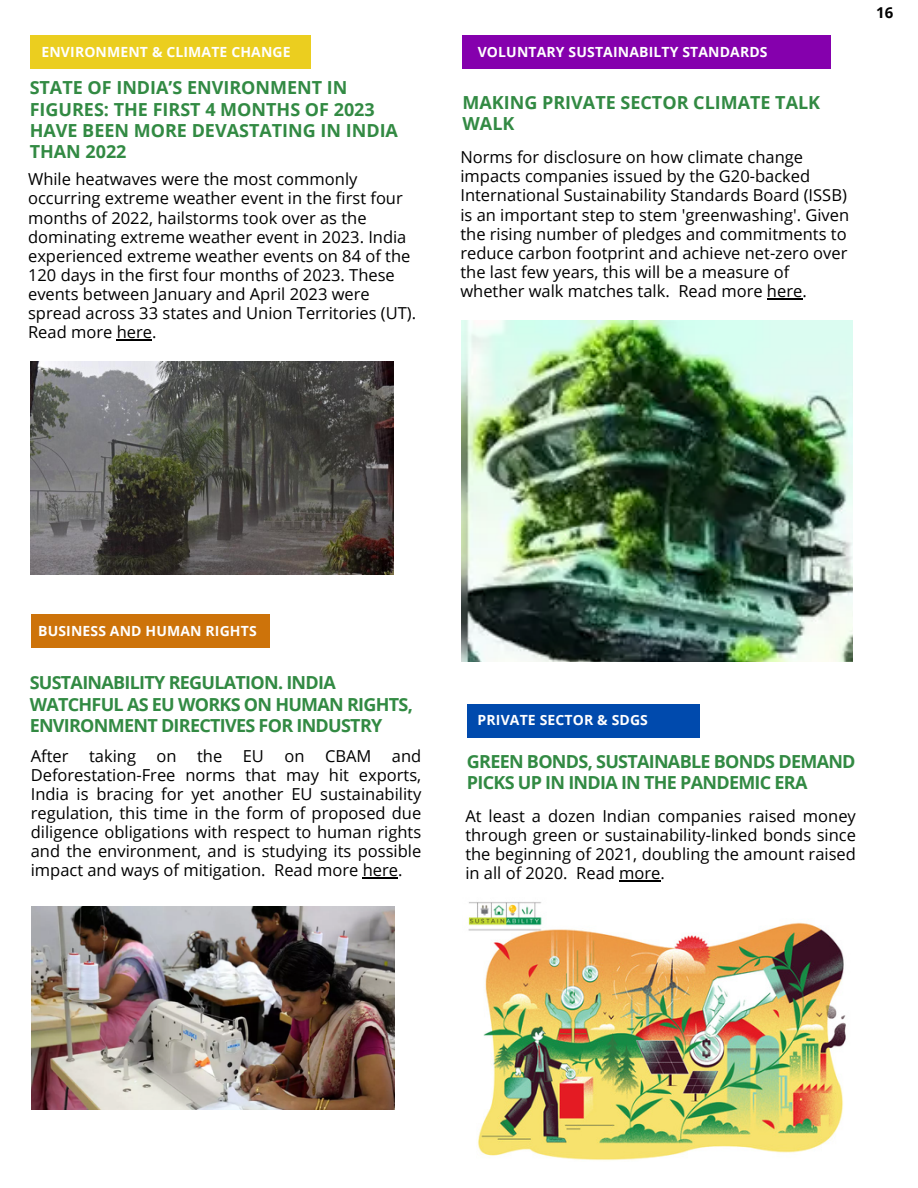
<style>
.page{position:relative;width:918px;height:1188px;background:#fff}
.page>*{position:absolute;margin:0;border:0;box-sizing:border-box;transform-origin:0 0}
.t1{font:700 18px/21.3px "Open Sans";letter-spacing:-.04em;color:#328a43}
.t2{font:700 18px/21.3px "Open Sans";color:#328a43}
.t3{font:16.5px/19.2px "Open Sans";color:#000;text-align:justify}
.t4{font:700 15px "Open Sans";color:#000}
.t5{font:700 13.95px "Open Sans";letter-spacing:.01em;color:#fff}
</style>
<div class="page">
<img style="left:30px;top:362px;width:364px;height:213px">
<div style="left:30px;top:36px;width:281px;height:33px;background:#ebce1f"></div>
<img style="left:468px;top:902px;width:378px;height:259px">
<div style="left:467px;top:704px;width:233px;height:33px;background:#004aad"></div>
<hr style="left:619px;top:880px;width:42px;height:1px;background:#000">
<div style="left:463px;top:36px;width:368px;height:33px;background:#8500ad"></div>
<img style="left:462px;top:321px;width:390px;height:341px">
<div style="left:31px;top:615px;width:239px;height:33px;background:#cd730a"></div>
<img style="left:32px;top:906px;width:362px;height:204px">
<hr style="left:117px;top:339px;width:35px;height:2px;background:#000">
<hr style="left:767px;top:298px;width:35px;height:1px;background:#000">
<hr style="left:363px;top:877px;width:35px;height:2px;background:#000">
<p class="t5" style="left:42px;top:42px;width:251px">ENVIRONMENT &amp; CLIMATE CHANGE</p>
<p class="t2" style="left:30px;top:77px;width:370px">STATE OF INDIA’S ENVIRONMENT IN<br>FIGURES: THE FIRST 4 MONTHS OF 2023<br>HAVE BEEN MORE DEVASTATING IN INDIA<br>THAN 2022</p>
<p class="t3" style="left:28px;top:169px;width:390px;text-align:left">While heatwaves were the most commonly occurring extreme weather event in the first four months of 2022, hailstorms took over as the dominating extreme weather event in 2023. India experienced extreme weather events on 84 of the 120 days in the first four months of 2023. These events between January and April 2023 were spread across 33 states and Union Territories (UT).</p>
<p class="t3" style="left:28px;top:322px;width:130px">Read more here.</p>
<p class="t5" style="left:478px;top:42px;width:291px">VOLUNTARY SUSTAINABILTY STANDARDS</p>
<p class="t2" style="left:463px;top:91px;width:359px">MAKING PRIVATE SECTOR CLIMATE TALK<br>WALK</p>
<p class="t3" style="left:460px;top:147px;width:390px;text-align:left">Norms for disclosure on how climate change impacts companies issued by the G20-backed International Sustainability Standards Board (ISSB) is an important step to stem 'greenwashing'. Given the rising number of pledges and commitments to reduce carbon footprint and achieve net-zero over the last few years, this will be a measure of whether walk matches talk. Read more here.</p>
<p class="t4" style="left:876px;top:2px;width:19px">16</p>
<p class="t5" style="left:38px;top:621px;width:220px">BUSINESS AND HUMAN RIGHTS</p>
<p class="t1" style="left:30px;top:672px;width:385px">SUSTAINABILITY REGULATION. INDIA<br>WATCHFUL AS EU WORKS ON HUMAN RIGHTS,<br>ENVIRONMENT DIRECTIVES FOR INDUSTRY</p>
<p class="t3" style="left:31px;top:746px;width:392px">After taking on the EU on CBAM and Deforestation-Free norms that may hit exports, India is bracing for yet another EU sustainability regulation, this time in the form of proposed due diligence obligations with respect to human rights and the environment, and is studying its possible impact and ways of mitigation. Read more here.</p>
<p class="t5" style="left:478px;top:710px;width:172px">PRIVATE SECTOR &amp; SDGS</p>
<p class="t1" style="left:467px;top:750px;width:390px">GREEN BONDS, SUSTAINABLE BONDS DEMAND<br>PICKS UP IN INDIA IN THE PANDEMIC ERA</p>
<p class="t3" style="left:465px;top:806px;width:392px">At least a dozen Indian companies raised money through green or sustainability-linked bonds since the beginning of 2021, doubling the amount raised in all of 2020. Read more.</p>
</div>
